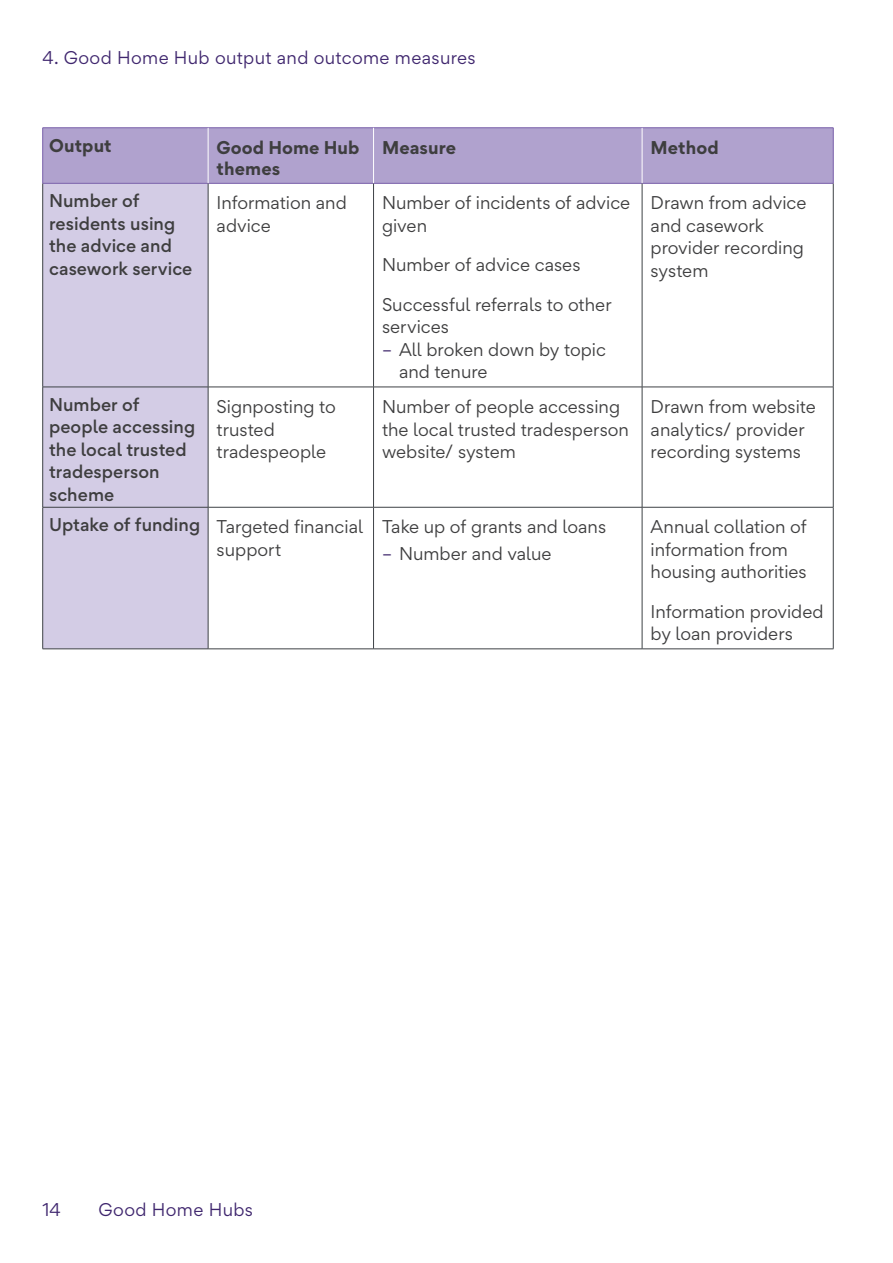
<style>
.page{position:relative;width:893px;height:1263px;background:#fff}
.page>*{position:absolute;margin:0;border:0;box-sizing:border-box;transform-origin:0 0}
.Body_Text_11_15pt{font:16.5px/22.5px "Gordita";color:#3e3e3f}
.Body_Text_11_15pt-2{font:500 16.5px/22.5px "Gordita";letter-spacing:.005em;color:#3e3e3f}
.Running_Header_Foote{font:16.5px "Gordita";letter-spacing:.02em;color:#3f266e}
.Body_Text_11_15pt-3{font:700 16.5px/21px "Gordita";letter-spacing:.005em;color:#3e3e3f}
.Folio_11pt_Ranged_Le{font:16.5px "Gordita";color:#3f266e}
.s1{color:#4c3676}
</style>
<div class="page">
<div style="left:43px;top:128px;width:790px;height:55px;background:#b0a2ce"></div>
<div style="left:43px;top:184px;width:165px;height:465px;background:#d3cce5"></div>
<hr style="left:43px;top:127px;width:165px;height:1px;background:#7960aa">
<hr style="left:42px;top:128px;width:1px;height:55px;background:#7960aa">
<hr style="left:208px;top:127px;width:166px;height:1px;background:#7960aa">
<hr style="left:374px;top:127px;width:268px;height:1px;background:#7960aa">
<hr style="left:642px;top:127px;width:191px;height:1px;background:#7960aa">
<hr style="left:833px;top:128px;width:1px;height:55px;background:#7960aa">
<hr style="left:43px;top:183px;width:165px;height:1px;background:#7960aa">
<hr style="left:208px;top:183px;width:166px;height:1px;background:#7960aa">
<hr style="left:374px;top:183px;width:268px;height:1px;background:#7960aa">
<hr style="left:642px;top:183px;width:191px;height:1px;background:#7960aa">
<hr style="left:208px;top:128px;width:1px;height:55px;background:#fff">
<hr style="left:373px;top:128px;width:1px;height:55px;background:#fff">
<hr style="left:642px;top:128px;width:1px;height:55px;background:#fff">
<hr style="left:42px;top:183px;width:1px;height:204px;background:#3e4246">
<hr style="left:208px;top:183px;width:1px;height:204px;background:#3e4246">
<hr style="left:373px;top:183px;width:1px;height:204px;background:#3e4246">
<hr style="left:642px;top:183px;width:1px;height:204px;background:#3e4246">
<hr style="left:833px;top:183px;width:1px;height:204px;background:#3e4246">
<hr style="left:43px;top:387px;width:165px;height:1px;background:#3e4246">
<hr style="left:42px;top:387px;width:1px;height:120px;background:#3e4246">
<hr style="left:208px;top:387px;width:166px;height:1px;background:#3e4246">
<hr style="left:208px;top:387px;width:1px;height:120px;background:#3e4246">
<hr style="left:374px;top:387px;width:268px;height:1px;background:#3e4246">
<hr style="left:373px;top:387px;width:1px;height:120px;background:#3e4246">
<hr style="left:642px;top:387px;width:191px;height:1px;background:#3e4246">
<hr style="left:642px;top:387px;width:1px;height:120px;background:#3e4246">
<hr style="left:833px;top:387px;width:1px;height:120px;background:#3e4246">
<hr style="left:43px;top:507px;width:165px;height:1px;background:#3e4246">
<hr style="left:42px;top:507px;width:1px;height:142px;background:#3e4246">
<hr style="left:208px;top:507px;width:166px;height:1px;background:#3e4246">
<hr style="left:208px;top:507px;width:1px;height:142px;background:#3e4246">
<hr style="left:374px;top:507px;width:268px;height:1px;background:#3e4246">
<hr style="left:373px;top:507px;width:1px;height:142px;background:#3e4246">
<hr style="left:642px;top:507px;width:191px;height:1px;background:#3e4246">
<hr style="left:642px;top:507px;width:1px;height:142px;background:#3e4246">
<hr style="left:833px;top:507px;width:1px;height:142px;background:#3e4246">
<hr style="left:43px;top:649px;width:165px;height:1px;background:#3e4246">
<hr style="left:208px;top:649px;width:166px;height:1px;background:#3e4246">
<hr style="left:374px;top:649px;width:268px;height:1px;background:#3e4246">
<hr style="left:642px;top:649px;width:191px;height:1px;background:#3e4246">
<p class="Running_Header_Foote" style="left:43px;top:45px;width:435px">4. Good Home Hub output and outcome measures</p>
<p class="Body_Text_11_15pt-3" style="left:49px;top:134px;width:64px">Output</p>
<p class="Body_Text_11_15pt-3" style="left:217px;top:136px;width:144px">Good Home Hub themes</p>
<p class="Body_Text_11_15pt-3" style="left:382px;top:136px;width:76px">Measure</p>
<p class="Body_Text_11_15pt-3" style="left:651px;top:136px;width:70px">Method</p>
<p class="Body_Text_11_15pt-2" style="left:49px;top:190px;width:145px">Number of residents using the advice and casework service</p>
<p class="Body_Text_11_15pt" style="left:217px;top:191px;width:132px">Information and advice</p>
<p class="Body_Text_11_15pt" style="left:382px;top:191px;width:250px">Number of incidents of advice given</p>
<p class="Body_Text_11_15pt" style="left:651px;top:191px;width:157px">Drawn from advice and casework provider recording system</p>
<p class="Body_Text_11_15pt" style="left:382px;top:253px;width:200px">Number of advice cases</p>
<p class="Body_Text_11_15pt" style="left:382px;top:293px;width:231px">Successful referrals to other services</p>
<p class="Body_Text_11_15pt" style="left:399px;top:338px;width:208px;text-indent:-17px"><span class="s1">–</span> All broken down by topic and tenure</p>
<p class="Body_Text_11_15pt-2" style="left:49px;top:393px;width:148px">Number of people accessing the local trusted tradesperson scheme</p>
<p class="Body_Text_11_15pt" style="left:217px;top:395px;width:121px">Signposting to trusted tradespeople</p>
<p class="Body_Text_11_15pt" style="left:382px;top:395px;width:248px">Number of people accessing the local trusted tradesperson website/ system</p>
<p class="Body_Text_11_15pt" style="left:651px;top:395px;width:167px">Drawn from website analytics/ provider recording systems</p>
<p class="Body_Text_11_15pt-2" style="left:49px;top:513px;width:153px">Uptake of funding</p>
<p class="Body_Text_11_15pt" style="left:217px;top:515px;width:148px">Targeted financial support</p>
<p class="Body_Text_11_15pt" style="left:382px;top:515px;width:226px">Take up of grants and loans</p>
<p class="Body_Text_11_15pt" style="left:651px;top:515px;width:158px">Annual collation of information from housing authorities</p>
<p class="Body_Text_11_15pt" style="left:651px;top:600px;width:175px">Information provided by loan providers</p>
<p class="Body_Text_11_15pt" style="left:382px;top:542px;width:171px"><span class="s1">–</span> Number and value</p>
<p class="Folio_11pt_Ranged_Le" style="left:43px;top:1198px;width:20px">14</p>
<p class="Running_Header_Foote" style="left:99px;top:1198px;width:156px">Good Home Hubs</p>
</div>
